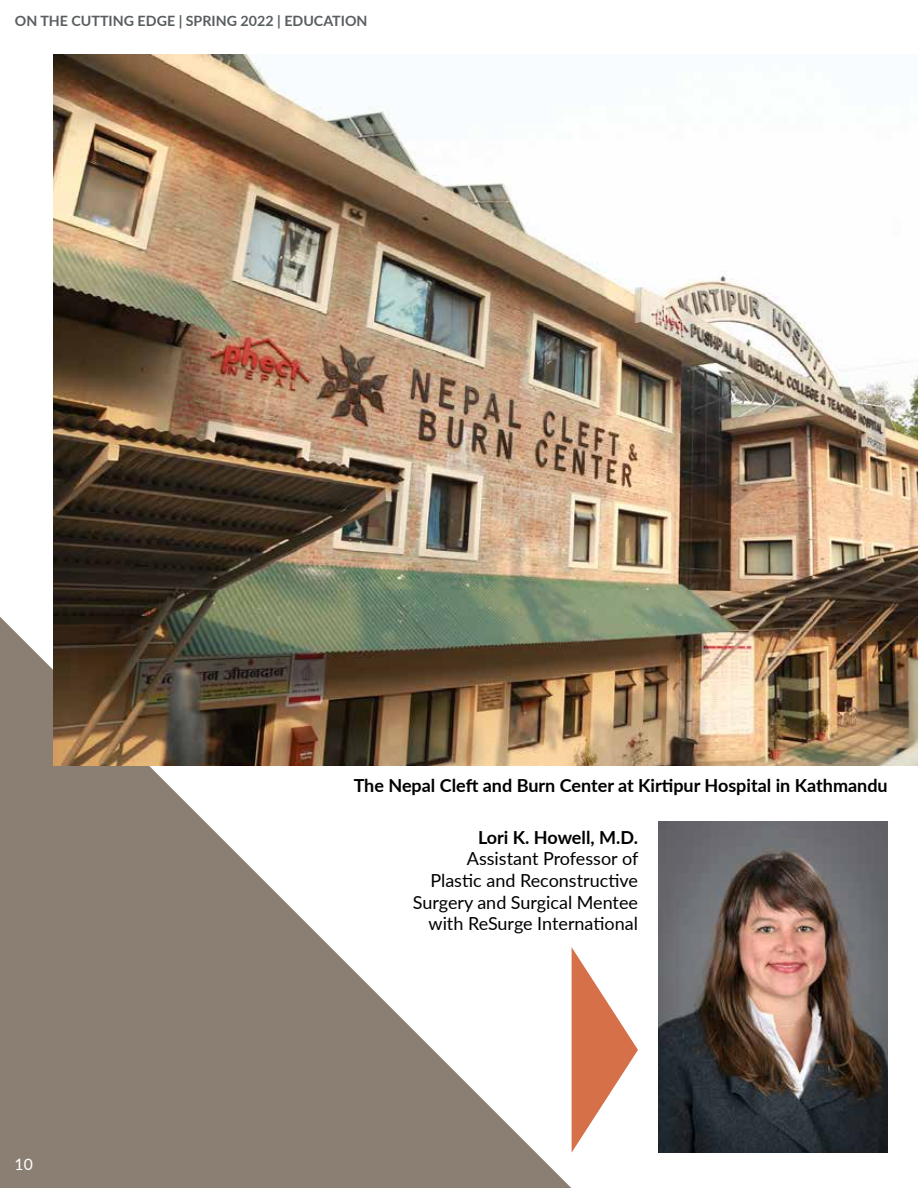
<style>
.page{position:relative;width:918px;height:1188px;background:#fff}
.page>*{position:absolute;margin:0;border:0;box-sizing:border-box;transform-origin:0 0}
.t1{font:18px/21.6px "Lato";color:#000;text-align:right}
.t2{font:700 18px "Lato";color:#000}
.t3{font:15.75px "Lato";color:#fff}
.t4{font:700 14.25px "Lato";color:#585e60}
</style>
<div class="page">
<img style="left:710px;top:822px;width:178px;height:330px">
<svg style="left:0;top:499px;width:710px;height:689px;fill:#8b7f74"></svg>
<img style="left:54px;top:54px;width:864px;height:712px">
<p class="t4" style="left:15px;top:10px;width:354px">ON THE CUTTING EDGE | SPRING 2022 | EDUCATION</p>
<p class="t2" style="left:354px;top:772px;width:536px">The Nepal Cleft and Burn Center at Kirtipur Hospital in Kathmandu</p>
<p class="t3" style="left:15px;top:1153px;width:20px">10</p>
<p class="t2" style="left:478px;top:824px;width:161px">Lori K. Howell, M.D.</p>
<p class="t1" style="left:413px;top:847px;width:227px">Assistant Professor of<br>Plastic and Reconstructive<br>Surgery and Surgical Mentee with ReSurge International</p>
</div>
